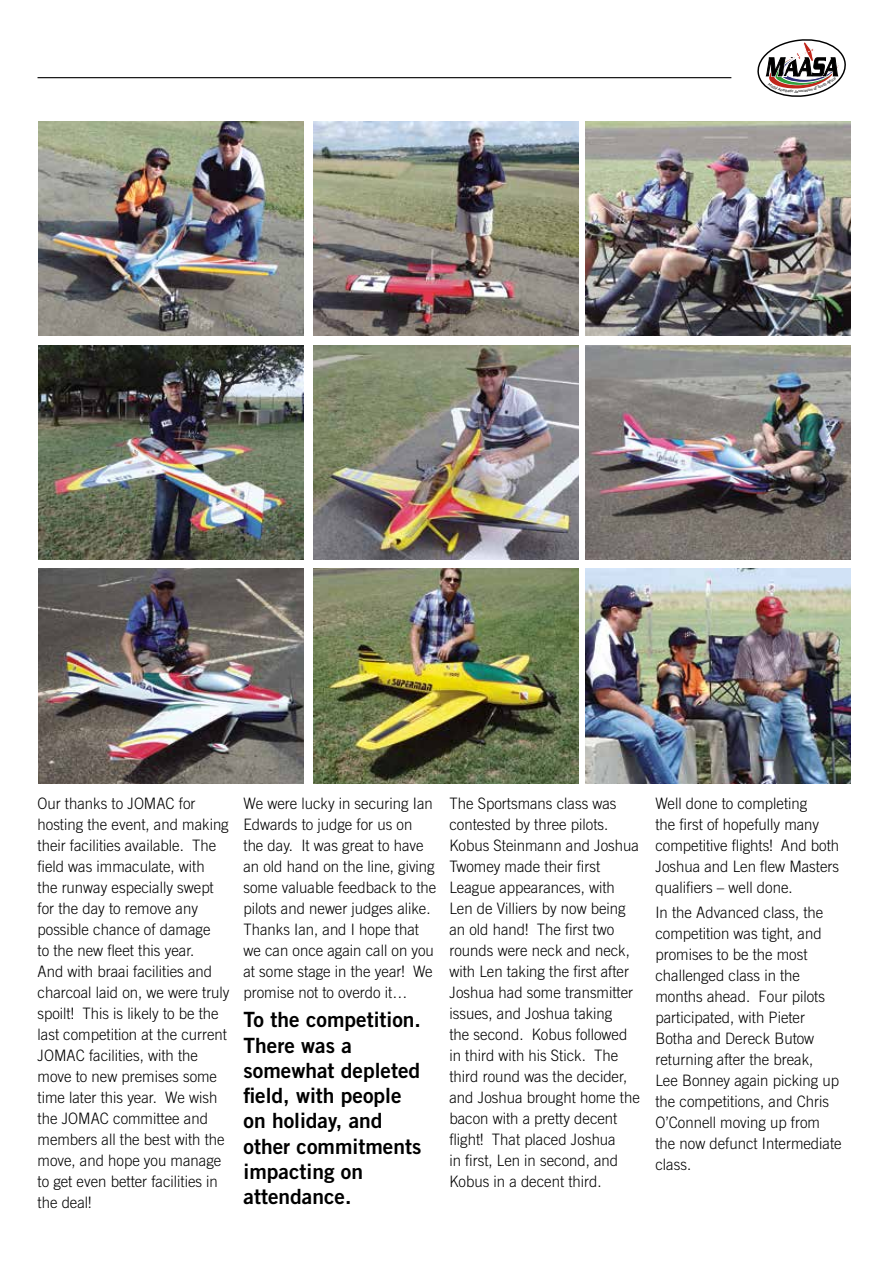
<style>
.page{position:relative;width:893px;height:1263px;background:#fff}
.page>*{position:absolute;margin:0;border:0;box-sizing:border-box;transform-origin:0 0}
.t1{font:21px/25.2px "Trade Gothic Bold Two";color:#000}
.t2{font:300 15.75px/21px "Trade Gothic";color:#000;scale:.95 1}
.t3{font:italic 3.9px "Seravek";color:#000}
</style>
<div class="page">
<hr style="left:38px;top:77px;width:693px;height:1px;background:#000">
<img style="left:39px;top:122px;width:264px;height:214px">
<img style="left:39px;top:345px;width:264px;height:214px">
<img style="left:39px;top:569px;width:264px;height:214px">
<img style="left:585px;top:122px;width:266px;height:214px">
<img style="left:585px;top:345px;width:266px;height:214px">
<img style="left:585px;top:569px;width:266px;height:214px">
<img style="left:313px;top:122px;width:266px;height:214px">
<img style="left:313px;top:345px;width:266px;height:214px">
<img style="left:313px;top:569px;width:266px;height:214px">
<svg style="left:757px;top:39px;width:89px;height:58px"></svg>
<p class="t3" style="left:794px;top:88px;width:4px">A</p>
<p class="t2" style="left:38px;top:793px;width:204px;text-indent:141px">for hosting the event, and making their facilities available. The field was immaculate, with<br>the runway especially swept for the day to remove any possible chance of damage<br>to the new fleet this year.<br>And with braai facilities and charcoal laid on, we were truly spoilt! This is likely to be the last competition at the current<br>JOMAC</p>
<p class="t2" style="left:38px;top:793px;width:106px">Our thanks to JOMAC</p>
<p class="t2" style="left:38px;top:1045px;width:191px;text-indent:52px">facilities, with the move to new premises some time later this year. We wish the JOMAC</p>
<p class="t2" style="left:38px;top:1108px;width:198px;text-indent:76px">committee and members all the best with the move, and hope you manage to get even better facilities in the deal!</p>
<p class="t2" style="left:243px;top:793px;width:205px">We were lucky in securing Ian<br>Edwards to judge for us on<br>the day. It was great to have an old hand on the line, giving some valuable feedback to the pilots and newer judges alike.<br>Thanks Ian, and I hope that we can once again call on you at some stage in the year! We promise not to overdo it…</p>
<h1 class="t1" style="left:243px;top:1007px;width:179px">To the competition.<br>There was a somewhat depleted field, with people on holiday, and other commitments impacting on attendance.</h1>
<p class="t2" style="left:449px;top:793px;width:202px">The Sportsmans class was contested by three pilots.<br>Kobus Steinmann and Joshua<br>Twomey made their first<br>League appearances, with<br>Len de Villiers by now being an old hand! The first two rounds were neck and neck, with Len taking the first after<br>Joshua had some transmitter issues, and Joshua taking<br>the second. Kobus followed in third with his Stick. The third round was the decider, and Joshua brought home the bacon with a pretty decent flight! That placed Joshua<br>in first, Len in second, and<br>Kobus in a decent third.</p>
<p class="t2" style="left:655px;top:793px;width:195px">Well done to completing<br>the first of hopefully many competitive flights! And both<br>Joshua and Len flew Masters qualifiers – well done.</p>
<p class="t2" style="left:655px;top:902px;width:198px">In the Advanced class, the competition was tight, and promises to be the most challenged class in the months ahead. Four pilots participated, with Pieter<br>Botha and Dereck Butow returning after the break,<br>Lee Bonney again picking up the competitions, and Chris<br>O’Connell moving up from the now defunct Intermediate class.</p>
</div>
